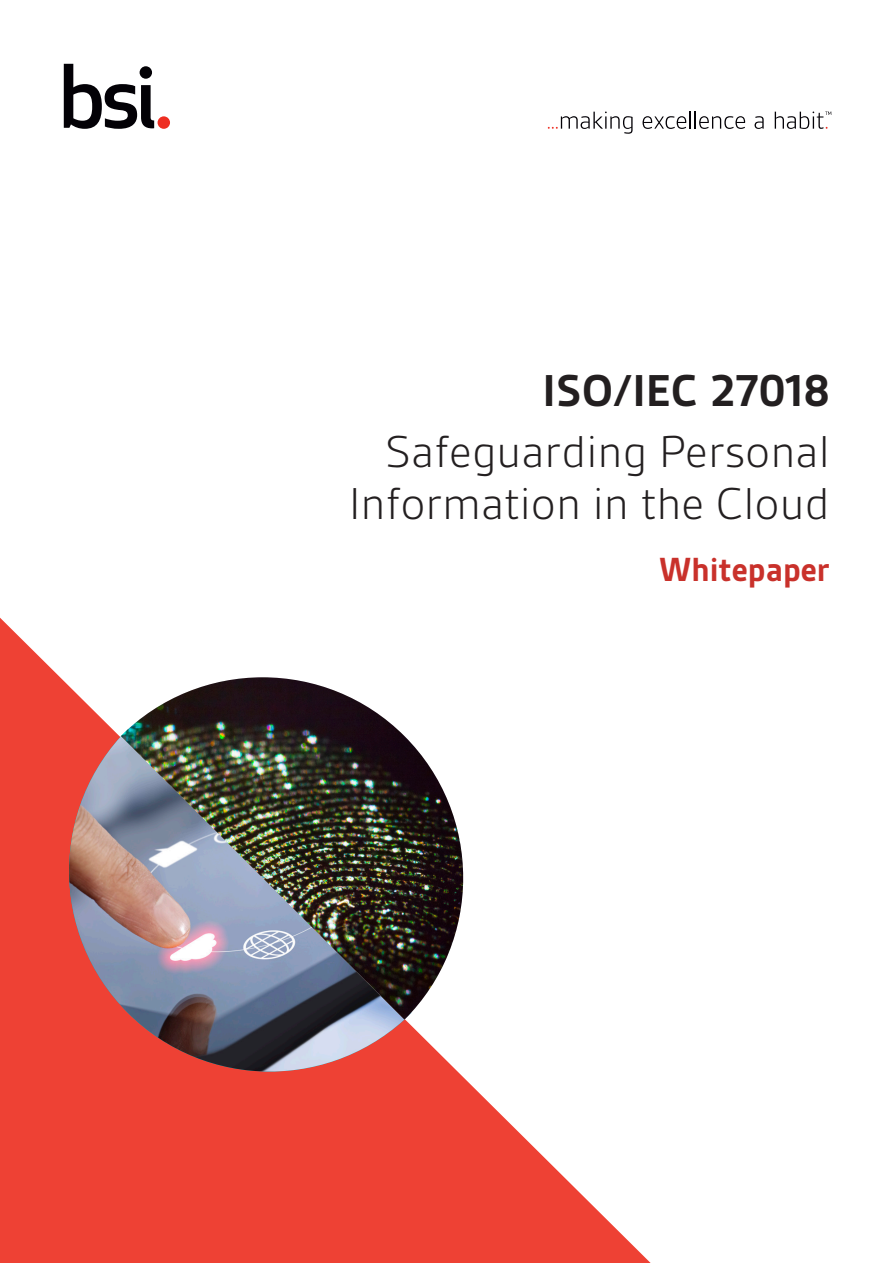
<style>
.page{position:relative;width:893px;height:1263px;background:#fff}
.page>*{position:absolute;margin:0;border:0;box-sizing:border-box;transform-origin:0 0}
.t1{font:300 48px/52.5px "BSI Gesta";color:#231f20;text-align:right}
.t2{font:700 48px "BSI Gesta";color:#231f20}
.t3{font:700 36px "BSI Gesta";color:#c9312b}
</style>
<div class="page">
<svg style="left:64px;top:64px;width:90px;height:65px"></svg>
<div style="left:158px;top:116px;width:12px;height:13px;background:#ee2e22;border-radius:50%"></div>
<svg style="left:548px;top:112px;width:85px;height:22px"></svg>
<svg style="left:643px;top:112px;width:102px;height:17px"></svg>
<svg style="left:755px;top:116px;width:9px;height:13px"></svg>
<svg style="left:775px;top:112px;width:56px;height:17px"></svg>
<svg style="left:0;top:618px;width:651px;height:645px;fill:#ee4134"></svg>
<img style="left:50px;top:729px;width:361px;height:362px">
<svg style="left:121px;top:658px;width:362px;height:19px"></svg>
<img style="left:121px;top:677px;width:362px;height:343px">
<p class="t2" style="left:543px;top:366px;width:289px">ISO/IEC 27018</p>
<p class="t1" style="left:349px;top:426px;width:482px">Safeguarding Personal<br>Information in the Cloud</p>
<p class="t3" style="left:659px;top:550px;width:172px">Whitepaper</p>
</div>
